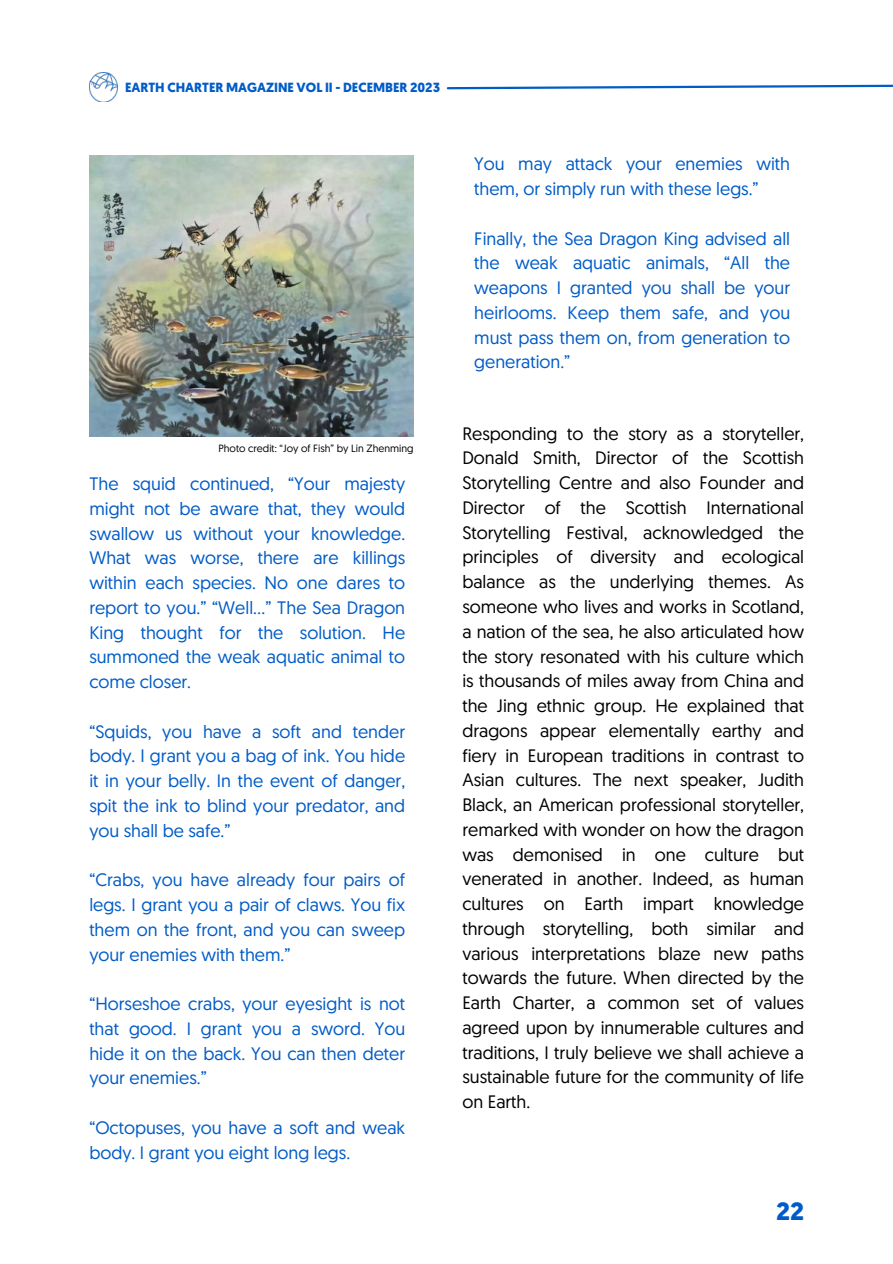
<style>
.page{position:relative;width:893px;height:1264px;background:#fff}
.page>*{position:absolute;margin:0;border:0;box-sizing:border-box;transform-origin:0 0}
.t1{font:700 24.9px "Geomanist";color:#005cc8}
.t2{font:18px/24.8px "Geomanist";color:#000;text-align:justify}
.t3{font:18px/24.8px "Geomanist";color:#005cc8;text-align:justify}
.t4{font:700 13.2px "Geomanist";color:#005cc8}
.t5{font:10.5px "Geomanist";color:#000}
</style>
<div class="page">
<svg style="left:446px;top:84px;width:446px;height:6px"></svg>
<img style="left:89px;top:73px;width:29px;height:28px">
<img style="left:89px;top:155px;width:324px;height:281px">
<p class="t4" style="left:125px;top:78px;width:316px">EARTH CHARTER MAGAZINE VOL II - DECEMBER 2023</p>
<p class="t5" style="left:218px;top:441px;width:197px">Photo credit: “Joy of Fish” by Lin Zhenming</p>
<p class="t3" style="left:89px;top:471px;width:317px">The squid continued, “Your majesty might not be aware that, they would swallow us without your knowledge.<br>What was worse, there are killings within each species. No one dares to report to you.” “Well…” The Sea Dragon King thought for the solution. He summoned the weak aquatic animal to come closer.</p>
<p class="t3" style="left:89px;top:718px;width:317px">“Squids, you have a soft and tender body. I grant you a bag of ink. You hide it in your belly. In the event of danger, spit the ink to blind your predator, and you shall be safe.”</p>
<p class="t3" style="left:89px;top:867px;width:317px">“Crabs, you have already four pairs of legs. I grant you a pair of claws. You fix them on the front, and you can sweep your enemies with them.”</p>
<p class="t3" style="left:89px;top:990px;width:317px">“Horseshoe crabs, your eyesight is not that good. I grant you a sword. You hide it on the back. You can then deter your enemies.”</p>
<p class="t3" style="left:89px;top:1114px;width:317px">“Octopuses, you have a soft and weak body. I grant you eight long legs.</p>
<p class="t3" style="left:474px;top:151px;width:317px">You may attack your enemies with them, or simply run with these legs.”</p>
<p class="t3" style="left:474px;top:225px;width:317px">Finally, the Sea Dragon King advised all the weak aquatic animals, “All the weapons I granted you shall be your heirlooms. Keep them safe, and you must pass them on, from generation to generation.”</p>
<p class="t2" style="left:462px;top:420px;width:343px">Responding to the story as a storyteller, Donald Smith, Director of the Scottish Storytelling Centre and also Founder and Director of the Scottish International Storytelling Festival, acknowledged the principles of diversity and ecological balance as the underlying themes. As someone who lives and works in Scotland, a nation of the sea, he also articulated how the story resonated with his culture which is thousands of miles away from China and the Jing ethnic group. He explained that dragons appear elementally earthy and fiery in European traditions in contrast to Asian cultures. The next speaker, Judith Black, an American professional storyteller, remarked with wonder on how the dragon was demonised in one culture but venerated in another. Indeed, as human cultures on Earth impart knowledge through storytelling, both similar and various interpretations blaze new paths towards the future. When directed by the Earth Charter, a common set of values agreed upon by innumerable cultures and traditions, I truly believe we shall achieve a sustainable future for the community of life on Earth.</p>
<h1 class="t1" style="left:776px;top:1195px;width:29px">22</h1>
</div>
